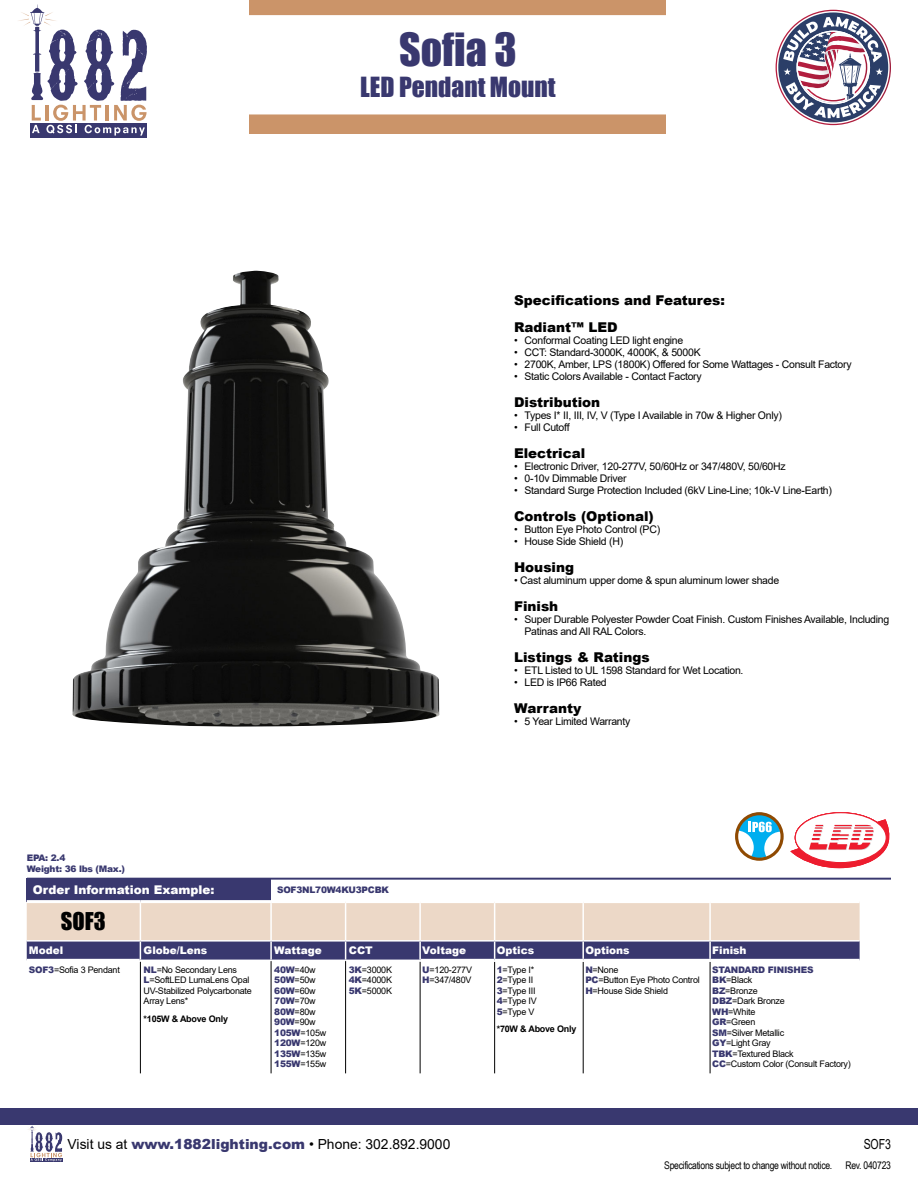
<style>
.page{position:relative;width:918px;height:1188px;background:#fff}
.page>*{position:absolute;margin:0;border:0;box-sizing:border-box;transform-origin:0 0}
.t1{font:42px "Impact";color:#39386f}
.t2{font:25.5px "Impact";color:#39386f}
.t3{font:22.5px "Impact";color:#000101}
.t4{font:13.8px "Arial";color:#000}
.t5{font:13.8px "Arial";color:#000;scale:.76 1}
.t6{font:900 13.5px/27px "Arial";color:#000101}
.t7{font:900 12px "Arial";color:#fff}
.t8{font:10.5px/12px "Arial";letter-spacing:-.025em;color:#000}
.t9{font:10.5px "Arial Narrow";letter-spacing:-.025em;color:#000}
.t10{font:900 10.5px "Arial";color:#fff}
.t11{font:9px/10.5px "Arial";letter-spacing:-.025em;color:#000}
.t12{font:900 9px/10.5px "Arial";letter-spacing:-.025em;color:#39386f}
.t13{font:700 9px "Arial";letter-spacing:-.025em;color:#000}
.s1{font-weight:900;color:#39386f}
</style>
<div class="page">
<div style="left:249px;top:0;width:417px;height:134px;background:#cb9469"></div>
<div style="left:248px;top:16px;width:420px;height:98px;background:#fff"></div>
<div style="left:247px;top:15px;width:422px;height:99px;border:2px solid #fff"></div>
<div style="left:30px;top:123px;width:117px;height:14px;background:#39386f"></div>
<svg style="left:18px;top:4px;width:129px;height:132px"></svg>
<svg style="left:776px;top:10px;width:115px;height:115px"></svg>
<div style="left:0;top:1109px;width:918px;height:16px;background:#39386f"></div>
<hr style="left:30px;top:1158px;width:32px;height:4px;background:#39386f">
<svg style="left:28px;top:1125px;width:34px;height:36px"></svg>
<div style="left:27px;top:878px;width:244px;height:24px;background:#39386f"></div>
<hr style="left:27px;top:900px;width:113px;height:3px;background:#fff">
<hr style="left:140px;top:900px;width:131px;height:3px;background:#fff">
<hr style="left:140px;top:962px;width:1px;height:111px;background:#000101">
<hr style="left:271px;top:961px;width:1px;height:112px;background:#000101">
<hr style="left:345px;top:961px;width:1px;height:112px;background:#000101">
<hr style="left:420px;top:962px;width:1px;height:111px;background:#000101">
<hr style="left:494px;top:962px;width:1px;height:111px;background:#000101">
<hr style="left:583px;top:962px;width:1px;height:111px;background:#000101">
<hr style="left:710px;top:962px;width:1px;height:111px;background:#000101">
<svg style="left:27px;top:902px;width:833px;height:58px;background:#b8abb0"></svg>
<img style="left:72px;top:271px;width:368px;height:456px">
<hr style="left:27px;top:878px;width:864px;height:2px;background:#39386f">
<svg style="left:735px;top:812px;width:155px;height:57px"></svg>
<h1 class="t1" style="left:399px;top:17px;width:119px">Sofia 3</h1>
<h2 class="t2" style="left:360px;top:67px;width:197px">LED Pendant Mount</h2>
<p class="t12" style="left:27px;top:852px;width:100px">EPA: 2.4<br>Weight: 36 lbs (Max.)</p>
<p class="t6" style="left:514px;top:287px;width:212px">Specifications and Features:<br>Radiant™ LED</p>
<p class="t8" style="left:514px;top:334px;width:171px">• Conformal Coating LED light engine</p>
<p class="t8" style="left:514px;top:346px;width:188px">• CCT: Standard-3000K, 4000K, &amp; 5000K</p>
<p class="t8" style="left:514px;top:358px;width:339px">• 2700K, Amber, LPS (1800K) Offered for Some Wattages - Consult Factory</p>
<p class="t8" style="left:514px;top:370px;width:189px">• Static Colors Available - Contact Factory</p>
<p class="t6" style="left:514px;top:389px;width:88px">Distribution</p>
<p class="t8" style="left:514px;top:409px;width:269px">• Types I* II, III, IV, V (Type I Available in 70w &amp; Higher Only)</p>
<p class="t8" style="left:514px;top:421px;width:57px">• Full Cutoff</p>
<p class="t6" style="left:514px;top:440px;width:73px">Electrical</p>
<p class="t8" style="left:514px;top:460px;width:273px">• Electronic Driver, 120-277V, 50/60Hz or 347/480V, 50/60Hz</p>
<p class="t8" style="left:514px;top:472px;width:114px">• 0-10v Dimmable Driver</p>
<p class="t8" style="left:514px;top:484px;width:319px">• Standard Surge Protection Included (6kV Line-Line; 10k-V Line-Earth)</p>
<p class="t6" style="left:514px;top:503px;width:141px">Controls (Optional)</p>
<p class="t8" style="left:514px;top:523px;width:148px">• Button Eye Photo Control (PC)</p>
<p class="t8" style="left:514px;top:535px;width:111px">• House Side Shield (H)</p>
<p class="t6" style="left:514px;top:554px;width:62px">Housing</p>
<p class="t8" style="left:514px;top:574px;width:267px">• Cast aluminum upper dome &amp; spun aluminum lower shade</p>
<p class="t6" style="left:514px;top:593px;width:46px">Finish</p>
<p class="t8" style="left:525px;top:613px;width:366px;text-indent:-10px">• Super Durable Polyester Powder Coat Finish. Custom Finishes Available, Including<br>Patinas and All RAL Colors.</p>
<p class="t6" style="left:514px;top:644px;width:137px">Listings &amp; Ratings</p>
<p class="t8" style="left:514px;top:664px;width:231px">• ETL Listed to UL 1598 Standard for Wet Location.</p>
<p class="t8" style="left:514px;top:676px;width:94px">• LED is IP66 Rated</p>
<p class="t6" style="left:514px;top:695px;width:69px">Warranty</p>
<p class="t8" style="left:514px;top:715px;width:118px">• 5 Year Limited Warranty</p>
<p class="t7" style="left:33px;top:881px;width:183px">Order Information Example:</p>
<p class="t12" style="left:277px;top:884px;width:113px">SOF3NL70W4KU3PCBK</p>
<h3 class="t3" style="left:61px;top:904px;width:46px">SOF3</h3>
<p class="t10" style="left:29px;top:943px;width:36px">Model</p>
<p class="t10" style="left:144px;top:943px;width:65px">Globe/Lens</p>
<p class="t10" style="left:274px;top:943px;width:49px">Wattage</p>
<p class="t10" style="left:349px;top:943px;width:25px">CCT</p>
<p class="t10" style="left:422px;top:943px;width:45px">Voltage</p>
<p class="t10" style="left:497px;top:943px;width:39px">Optics</p>
<p class="t10" style="left:585px;top:943px;width:46px">Options</p>
<p class="t10" style="left:712px;top:943px;width:36px">Finish</p>
<p class="t11" style="left:29px;top:964px;width:93px"><span class="s1">SOF3</span>=Sofia 3 Pendant</p>
<p class="t11" style="left:144px;top:964px;width:110px"><span class="s1">NL</span>=No Secondary Lens<br><span class="s1">L</span>=SoftLED LumaLens Opal<br>UV-Stabilized Polycarbonate<br>Array Lens*</p>
<p class="t13" style="left:144px;top:1012px;width:86px">*105W &amp; Above Only</p>
<p class="t11" style="left:585px;top:964px;width:116px"><span class="s1">N</span>=None<br><span class="s1">PC</span>=Button Eye Photo Control<br><span class="s1">H</span>=House Side Shield</p>
<p class="t11" style="left:712px;top:964px;width:140px"><span class="s1">STANDARD FINISHES<br>BK</span>=Black<br><span class="s1">BZ</span>=Bronze<br><span class="s1">DBZ</span>=Dark Bronze<br><span class="s1">WH</span>=White<br><span class="s1">GR</span>=Green<br><span class="s1">SM</span>=Silver Metallic<br><span class="s1">GY</span>=Light Gray<br><span class="s1">TBK</span>=Textured Black<br><span class="s1">CC</span>=Custom Color (Consult Factory)</p>
<p class="t11" style="left:274px;top:964px;width:53px"><span class="s1">40W</span>=40w<br><span class="s1">50W</span>=50w<br><span class="s1">60W</span>=60w<br><span class="s1">70W</span>=70w<br><span class="s1">80W</span>=80w<br><span class="s1">90W</span>=90w<br><span class="s1">105W</span>=105w<br><span class="s1">120W</span>=120w<br><span class="s1">135W</span>=135w<br><span class="s1">155W</span>=155w</p>
<p class="t11" style="left:349px;top:964px;width:45px;text-align:justify"><span class="s1">3K</span>=3000K <span class="s1">4K</span>=4000K <span class="s1">5K</span>=5000K</p>
<p class="t11" style="left:422px;top:964px;width:51px"><span class="s1">U</span>=120-277V<br><span class="s1">H</span>=347/480V</p>
<p class="t11" style="left:497px;top:964px;width:41px"><span class="s1">1</span>=Type I*<br><span class="s1">2</span>=Type II<br><span class="s1">3</span>=Type III<br><span class="s1">4</span>=Type IV<br><span class="s1">5</span>=Type V</p>
<p class="t13" style="left:497px;top:1023px;width:81px">*70W &amp; Above Only</p>
<h3 class="t4" style="left:68px;top:1134px;width:384px">Visit us at <span class="s1">www.1882lighting.com</span> • Phone: 302.892.9000</h3>
<h3 class="t5" style="left:864px;top:1134px;width:37px">SOF3</h3>
<p class="t9" style="left:664px;top:1157px;width:170px">Specifications subject to change without notice.</p>
<p class="t9" style="left:845px;top:1157px;width:47px">Rev. 040723</p>
</div>
